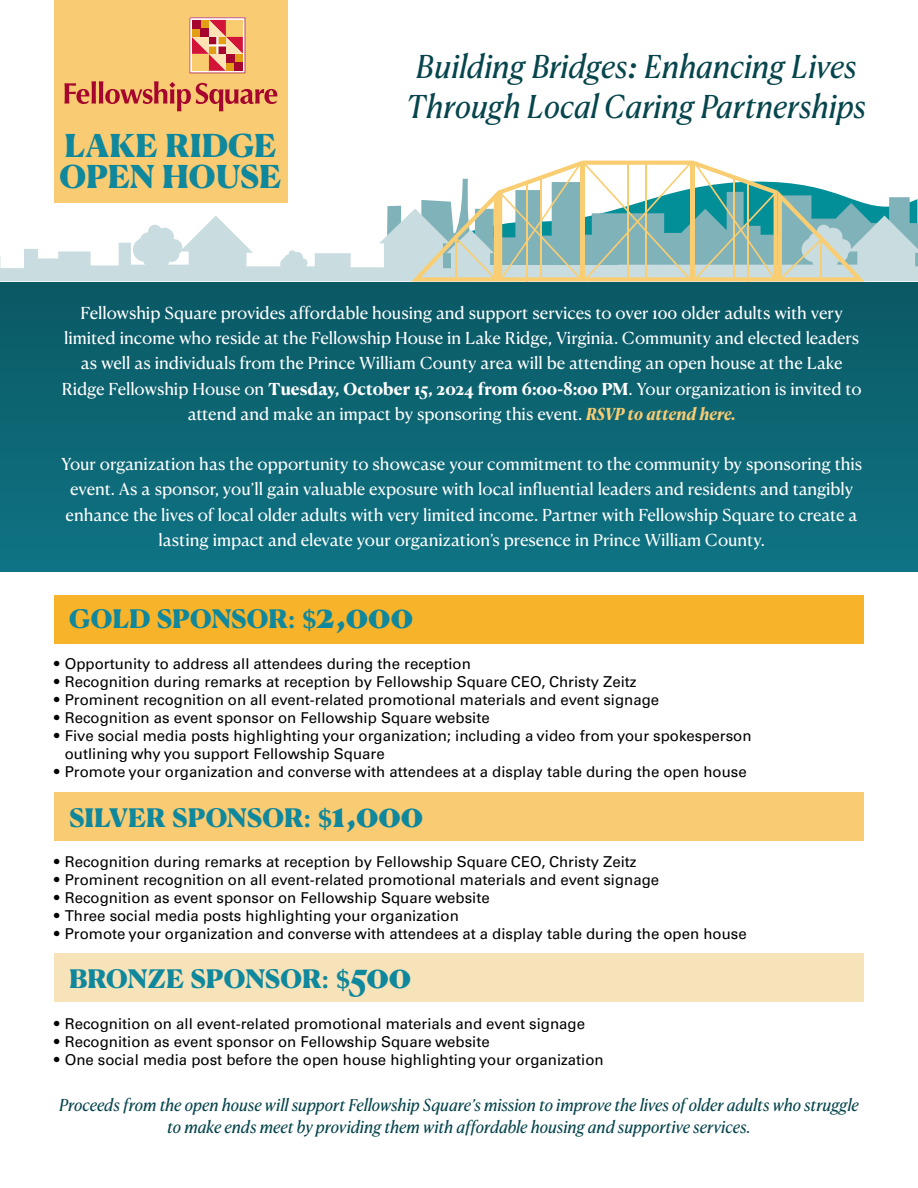
<style>
.page{position:relative;width:918px;height:1188px;background:#fff}
.page>*{position:absolute;margin:0;border:0;box-sizing:border-box;transform-origin:0 0}
.t1{font:italic 31.5px/40.2px "Canela Text Trial";color:#07454d;text-align:center}
.t2{font:900 31.5px/31.2px "Canela Text Trial";color:#0f879c}
.t3{font:900 25.5px "Canela Text Trial";color:#0f879c}
.t4{font:16.5px/25.2px "Canela Text Trial";letter-spacing:-.005em;color:#fff;text-align:center}
.t5{font:italic 16.5px/22.2px "Canela Text Trial";color:#07454d;text-align:center}
.t6{font:15px/18px "Univers";color:#000}
.s1{font-family:"Optima";font-weight:700}
.s2{font-weight:700}
.s3{font-family:"Myriad Pro";font-weight:700}
.s4{font-weight:700;font-style:italic;color:#f9cb72}
.s5{font-size:34.5px}
</style>
<div class="page">
<div style="left:0;top:282px;width:918px;height:290px;background:linear-gradient(to bottom,#0a5964,#0f7384)"></div>
<div style="left:54px;top:0;width:233px;height:202px;background:#f9cb72"></div>
<div style="left:54px;top:596px;width:810px;height:48px;background:#f7b32a"></div>
<div style="left:54px;top:793px;width:810px;height:48px;background:#f9cb72"></div>
<div style="left:54px;top:954px;width:810px;height:48px;background:#f7e3b9"></div>
<svg style="left:0;top:146px;width:918px;height:136px"></svg>
<hr style="left:645px;top:164px;width:2px;height:116px;background:#f9ce72">
<hr style="left:627px;top:164px;width:2px;height:116px;background:#f9ce72">
<svg style="left:190px;top:17px;width:55px;height:56px"></svg>
<svg style="left:65px;top:81px;width:212px;height:30px"></svg>
<h1 class="t2" style="left:60px;top:133px;width:224px">LAKE RIDGE<br>OPEN HOUSE</h1>
<h1 class="t1" style="left:406px;top:50px;width:461px">Building Bridges<span class="s1">:</span> Enhancing Lives<br>Through Local Caring Partnerships</h1>
<p class="t4" style="left:62px;top:302px;width:801px">Fellowship Square provides affordable housing and support services to over 100 older adults with very limited income who reside at the Fellowship House in Lake Ridge, Virginia. Community and elected leaders as well as individuals from the Prince William County area will be attending an open house at the Lake Ridge Fellowship House on <span class="s2">Tuesday, October 15, 2024 from 6</span><span class="s3">:</span><span class="s2">00-8</span><span class="s3">:</span><span class="s2">00 PM</span>. Your organization is invited to attend and make an impact by sponsoring this event. <span class="s4">RSVP to attend here.</span></p>
<p class="t4" style="left:61px;top:453px;width:803px">Your organization has the opportunity to showcase your commitment to the community by sponsoring this event. As a sponsor, you’ll gain valuable exposure with local influential leaders and residents and tangibly enhance the lives of local older adults with very limited income. Partner with Fellowship Square to create a lasting impact and elevate your organization’s presence in Prince William County.</p>
<h2 class="t3" style="left:69px;top:608px;width:346px">GOLD SPONSOR<span class="s1">: $</span><span class="s5">2,000</span></h2>
<p class="t6" style="left:54px;top:655px;width:418px">• Opportunity to address all attendees during the reception</p>
<p class="t6" style="left:54px;top:673px;width:584px">• Recognition during remarks at reception by Fellowship Square CEO, Christy Zeitz</p>
<p class="t6" style="left:54px;top:691px;width:607px">• Prominent recognition on all event-related promotional materials and event signage</p>
<p class="t6" style="left:54px;top:709px;width:437px">• Recognition as event sponsor on Fellowship Square website</p>
<p class="t6" style="left:65px;top:727px;width:688px;text-indent:-11px">• Five social media posts highlighting your organization; including a video from your spokesperson outlining why you support Fellowship Square</p>
<p class="t6" style="left:54px;top:763px;width:694px">• Promote your organization and converse with attendees at a display table during the open house</p>
<h2 class="t3" style="left:69px;top:807px;width:356px">SILVER SPONSOR<span class="s1">: $</span><span class="s5">1,000</span></h2>
<p class="t6" style="left:54px;top:853px;width:584px">• Recognition during remarks at reception by Fellowship Square CEO, Christy Zeitz</p>
<p class="t6" style="left:54px;top:871px;width:607px">• Prominent recognition on all event-related promotional materials and event signage</p>
<p class="t6" style="left:54px;top:889px;width:437px">• Recognition as event sponsor on Fellowship Square website</p>
<p class="t6" style="left:54px;top:907px;width:406px">• Three social media posts highlighting your organization</p>
<p class="t6" style="left:54px;top:925px;width:694px">• Promote your organization and converse with attendees at a display table during the open house</p>
<h2 class="t3" style="left:69px;top:968px;width:344px">BRONZE SPONSOR<span class="s1">: $</span><span class="s5">500</span></h2>
<p class="t6" style="left:54px;top:1015px;width:533px">• Recognition on all event-related promotional materials and event signage</p>
<p class="t6" style="left:54px;top:1033px;width:437px">• Recognition as event sponsor on Fellowship Square website</p>
<p class="t6" style="left:54px;top:1051px;width:551px">• One social media post before the open house highlighting your organization</p>
<p class="t5" style="left:59px;top:1095px;width:801px">Proceeds from the open house will support Fellowship Square’s mission to improve the lives of older adults who struggle to make ends meet by providing them with affordable housing and supportive services.</p>
</div>
